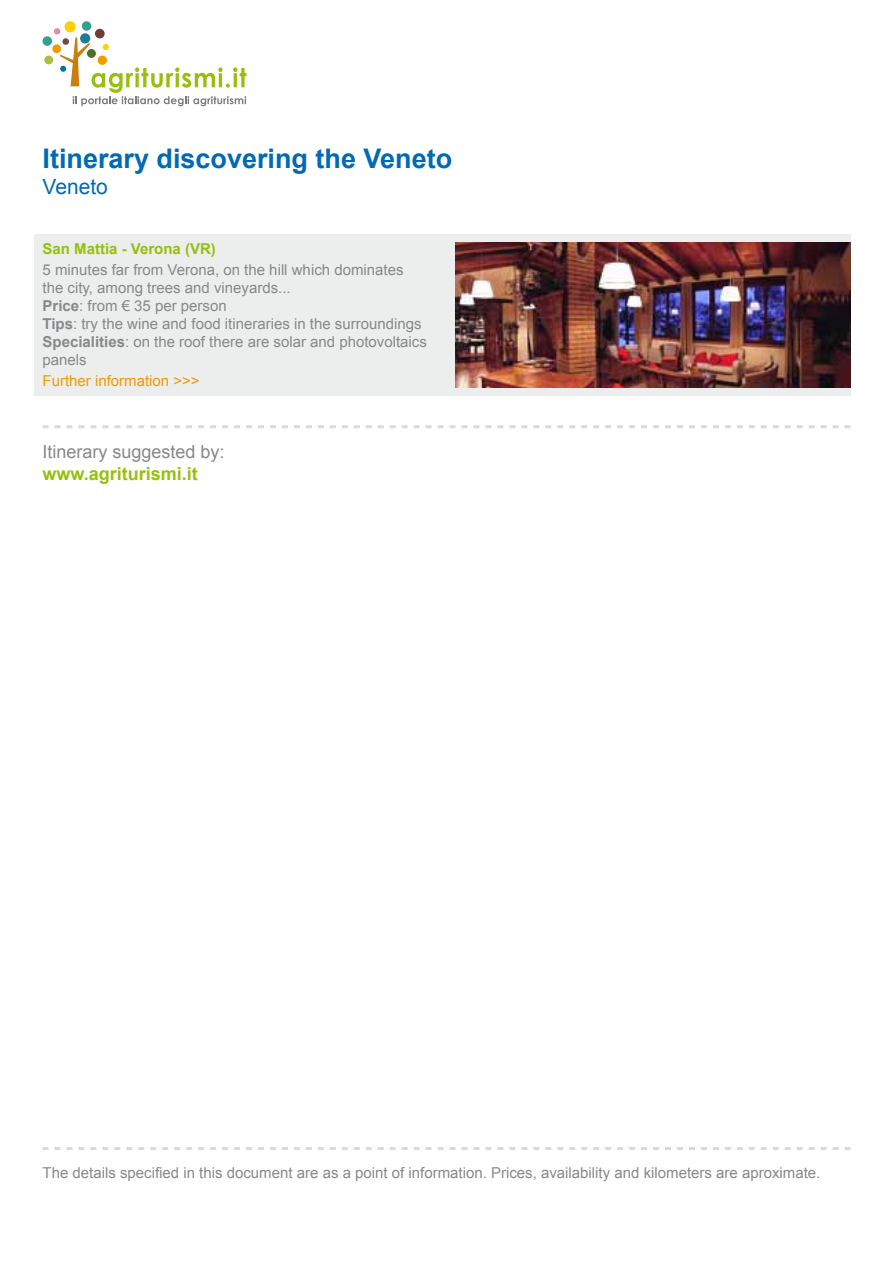
<style>
.page{position:relative;width:893px;height:1263px;background:#fff}
.page>*{position:absolute;margin:0;border:0;box-sizing:border-box;transform-origin:0 0}
.t1{font:700 27px "Arial";color:#006ab3}
.t2{font:21px "Arial";color:#006ab3}
.t3{font:18px "Arial";color:#87888a}
.t4{font:700 18px "Arial";color:#97bf0d}
.t5{font:15px/18px "Arial";color:#87888a}
.t6{font:15px "Arial";color:#f09a00}
.t7{font:700 15px "Arial";color:#97bf0d}
.s1{font-weight:700}
</style>
<div class="page">
<svg style="left:43px;top:425px;width:807px;height:3px"></svg>
<div style="left:34px;top:234px;width:816px;height:161px;background:#eceded"></div>
<img style="left:455px;top:242px;width:395px;height:145px">
<svg style="left:43px;top:1147px;width:807px;height:3px"></svg>
<div style="left:44px;top:56px;width:9px;height:8px;background:#afbe43;border-radius:50%"></div>
<div style="left:43px;top:36px;width:9px;height:10px;background:#359f94;border-radius:50%"></div>
<div style="left:54px;top:28px;width:6px;height:7px;background:#e08db0;border-radius:50%"></div>
<div style="left:52px;top:44px;width:9px;height:9px;background:#f09a00;border-radius:50%"></div>
<div style="left:65px;top:21px;width:11px;height:11px;background:#ffd000;border-radius:50%"></div>
<div style="left:82px;top:21px;width:9px;height:10px;background:#359f94;border-radius:50%"></div>
<div style="left:95px;top:29px;width:10px;height:9px;background:#6d3f34;border-radius:50%"></div>
<svg style="left:80px;top:33px;width:10px;height:10px"></svg>
<svg style="left:60px;top:37px;width:187px;height:69px"></svg>
<h1 class="t1" style="left:43px;top:141px;width:411px">Itinerary discovering the Veneto</h1>
<h2 class="t2" style="left:43px;top:173px;width:67px">Veneto</h2>
<p class="t7" style="left:43px;top:239px;width:175px">San Mattia - Verona (VR)</p>
<p class="t5" style="left:43px;top:261px;width:386px">5 minutes far from Verona, on the hill which dominates the city, among trees and vineyards...<br><span class="s1">Price</span>: from € 35 per person<br><span class="s1">Tips</span>: try the wine and food itineraries in the surroundings <span class="s1">Specialities</span>: on the roof there are solar and photovoltaics panels</p>
<p class="t6" style="left:43px;top:371px;width:159px">Further information &gt;&gt;&gt;</p>
<p class="t3" style="left:43px;top:440px;width:184px">Itinerary suggested by:</p>
<p class="t4" style="left:43px;top:462px;width:157px">www.agriturismi.it</p>
<p class="t5" style="left:43px;top:1164px;width:779px">The details specified in this document are as a point of information. Prices, availability and kilometers are aproximate.</p>
</div>
